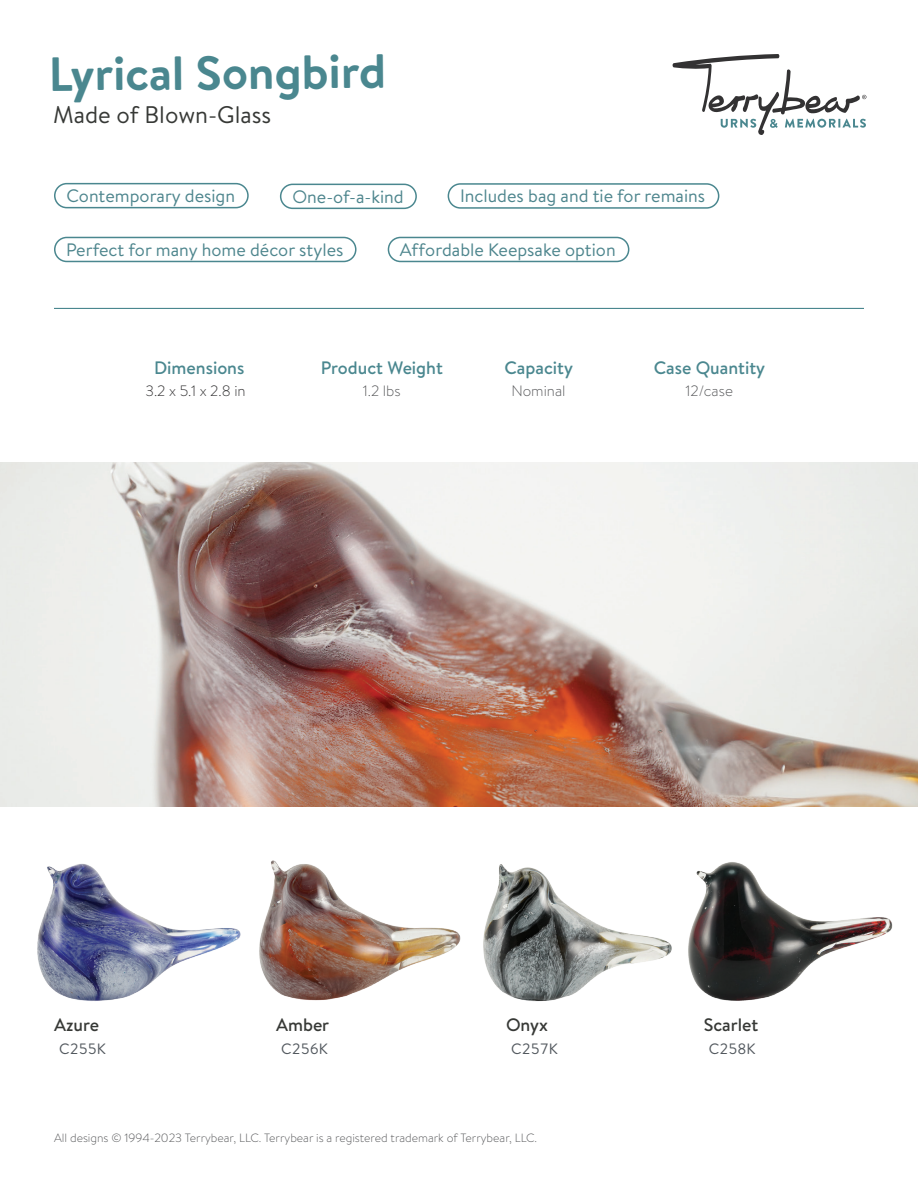
<style>
.page{position:relative;width:918px;height:1188px;background:#fff}
.page>*{position:absolute;margin:0;border:0;box-sizing:border-box;transform-origin:0 0}
.t1{font:700 48px "Brandon Text";letter-spacing:-.01em;color:#4a878f}
.t2{font:24px "Brandon Text";color:#373936}
.t3{font:18px "Brandon Text";color:#4d858d}
.t4{font:500 18px "Brandon Text";color:#4a878f}
.t5{font:500 18px "Brandon Text";color:#373936}
.t6{font:300 15px "Brandon Text";color:#57585a}
.t7{font:15px "Brandon Text";color:#52585e}
.t8{font:300 15px "Brandon Text";color:#333233}
.t9{font:300 12px "Brandon Text";color:#57585a}
</style>
<div class="page">
<hr style="left:54px;top:308px;width:810px;height:1px;background:#4a878f">
<svg style="left:673px;top:54px;width:193px;height:81px"></svg>
<div style="left:54px;top:183px;width:195px;height:25px;border:2px solid #4a878f;border-radius:12px"></div>
<div style="left:280px;top:184px;width:137px;height:25px;border:2px solid #4a878f;border-radius:12px"></div>
<div style="left:388px;top:237px;width:241px;height:25px;border:2px solid #4a878f;border-radius:12px"></div>
<img style="left:0;top:463px;width:918px;height:343px">
<img style="left:37px;top:863px;width:204px;height:138px">
<div style="left:54px;top:237px;width:303px;height:25px;border:2px solid #4a878f;border-radius:12px"></div>
<div style="left:448px;top:183px;width:271px;height:26px;border:2px solid #4a878f;border-radius:12px"></div>
<img style="left:259px;top:860px;width:186px;height:141px">
<img style="left:445px;top:864px;width:218px;height:137px">
<img style="left:663px;top:862px;width:230px;height:139px">
<p class="t1" style="left:49px;top:40px;width:339px">Lyrical Songbird</p>
<p class="t2" style="left:53px;top:98px;width:220px">Made of Blown-Glass</p>
<p class="t3" style="left:66px;top:183px;width:170px">Contemporary design</p>
<p class="t3" style="left:293px;top:184px;width:113px">One-of-a-kind</p>
<p class="t3" style="left:460px;top:184px;width:247px">Includes bag and tie for remains</p>
<p class="t3" style="left:66px;top:237px;width:279px">Perfect for many home décor styles</p>
<p class="t3" style="left:400px;top:237px;width:217px">Affordable Keepsake option</p>
<p class="t4" style="left:154px;top:355px;width:92px">Dimensions</p>
<p class="t4" style="left:321px;top:355px;width:124px">Product Weight</p>
<p class="t4" style="left:504px;top:355px;width:70px">Capacity</p>
<p class="t4" style="left:654px;top:355px;width:113px">Case Quantity</p>
<p class="t8" style="left:146px;top:381px;width:102px">3.2 x 5.1 x 2.8 in</p>
<p class="t6" style="left:363px;top:381px;width:39px">1.2 lbs</p>
<p class="t6" style="left:512px;top:381px;width:56px">Nominal</p>
<p class="t6" style="left:685px;top:381px;width:49px">12/case</p>
<p class="t5" style="left:54px;top:1012px;width:47px">Azure</p>
<p class="t7" style="left:59px;top:1039px;width:48px">C255K</p>
<p class="t5" style="left:276px;top:1012px;width:55px">Amber</p>
<p class="t7" style="left:281px;top:1039px;width:48px">C256K</p>
<p class="t5" style="left:506px;top:1012px;width:43px">Onyx</p>
<p class="t7" style="left:511px;top:1039px;width:48px">C257K</p>
<p class="t5" style="left:704px;top:1012px;width:56px">Scarlet</p>
<p class="t7" style="left:709px;top:1039px;width:48px">C258K</p>
<p class="t9" style="left:54px;top:1130px;width:485px">All designs © 1994-2023 Terrybear, LLC. Terrybear is a registered trademark of Terrybear, LLC.</p>
</div>
